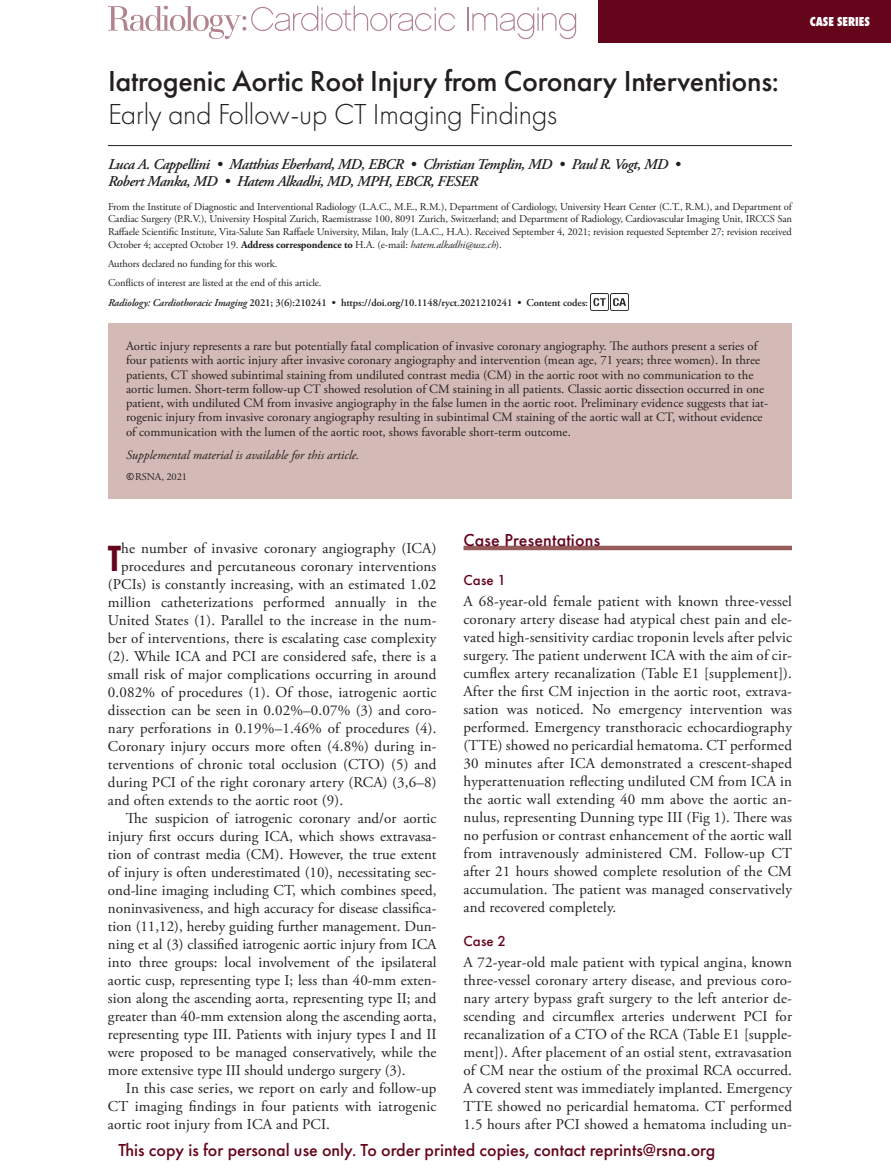
<style>
.page{position:relative;width:891px;height:1175px;background:#fff}
.page>*{position:absolute;margin:0;border:0;box-sizing:border-box;transform-origin:0 0}
.t1{font:700 37.8px "Futura PT Cond";color:#65051c}
.t2{font:500 30px "Futura PT";letter-spacing:-.01em;color:#231f20}
.t3{font:300 30px "Futura PT";letter-spacing:-.01em;color:#231f20}
.t4{font:500 18px "Futura PT";color:#65051c}
.t5{font:15px/18px "Adobe Garamond Pro";letter-spacing:.01em;color:#231f20;text-align:justify}
.t6{font:italic 600 15px/16.5px "Adobe Garamond Pro";letter-spacing:-.03em;color:#231f20}
.t7{font:500 15px "Futura PT";letter-spacing:.01em;color:#65051c}
.t8{font:800 13.5px "Futura PT Cond";color:#fff}
.t9{font:12.75px/14.2px "Adobe Garamond Pro";color:#231f20}
.t10{font:italic 12.75px "Adobe Garamond Pro";color:#231f20}
.t11{font:10.5px/12.8px "Adobe Garamond Pro";letter-spacing:-.01em;color:#231f20;text-align:justify}
.t12{font:600 10.5px "Adobe Garamond Pro";letter-spacing:-.01em;color:#231f20}
.s1{font-weight:700}
.s2{font-style:italic}
.s3{font-family:"Futura PT Cond";font-weight:700;font-style:italic}
</style>
<div class="page">
<div style="left:599px;top:0;width:292px;height:42px;background:#65051c"></div>
<div style="left:464px;top:545px;width:328px;height:5px;background:#965c59"></div>
<hr style="left:108px;top:145px;width:684px;height:1px;background:#231f20">
<img style="left:590px;top:294px;width:18px;height:16px">
<img style="left:611px;top:294px;width:18px;height:16px">
<svg style="left:468px;top:7px;width:108px;height:32px"></svg>
<svg style="left:108px;top:6px;width:347px;height:33px"></svg>
<div style="left:108px;top:323px;width:684px;height:175px;background:#d4bab6"></div>
<p class="t8" style="left:810px;top:14px;width:62px">CASE SERIES</p>
<h2 class="t2" style="left:108px;top:63px;width:673px">Iatrogenic Aortic Root Injury from Coronary Interventions:</h2>
<h2 class="t3" style="left:108px;top:97px;width:451px">Early and Follow-up CT Imaging Findings</h2>
<p class="t6" style="left:108px;top:157px;width:574px">Luca A. Cappellini • Matthias Eberhard, MD, EBCR • Christian Templin, MD • Paul R. Vogt, MD •<br>Robert Manka, MD • Hatem Alkadhi, MD, MPH, EBCR, FESER</p>
<p class="t11" style="left:108px;top:200px;width:686px">From the Institute of Diagnostic and Interventional Radiology (L.A.C., M.E., R.M.), Department of Cardiology, University Heart Center (C.T., R.M.), and Department of Cardiac Surgery (P.R.V.), University Hospital Zurich, Raemistrasse 100, 8091 Zurich, Switzerland; and Department of Radiology, Cardiovascular Imaging Unit, IRCCS San Raffaele Scientific Institute, Vita-Salute San Raffaele University, Milan, Italy (L.A.C., H.A.). Received September 4, 2021; revision requested September 27; revision received October 4; accepted October 19. <span class="s1">Address correspondence to</span> H.A. (e-mail: <span class="s2">hatem.alkadhi@usz.ch</span>).</p>
<p class="t11" style="left:108px;top:254px;width:215px;line-height:18.8px">Authors declared no funding for this work.<br>Conflicts of interest are listed at the end of this article.</p>
<p class="t12" style="left:108px;top:296px;width:481px"><span class="s2">Radiology: Cardiothoracic Imaging</span> 2021; 3(6):210241 • https://doi.org/10.1148/ryct.2021210241 • Content codes:</p>
<p class="t9" style="left:126px;top:339px;width:644px">Aortic injury represents a rare but potentially fatal complication of invasive coronary angiography. The authors present a series of four patients with aortic injury after invasive coronary angiography and intervention (mean age, 71 years; three women). In three patients, CT showed subintimal staining from undiluted contrast media (CM) in the aortic root with no communication to the aortic lumen. Short-term follow-up CT showed resolution of CM staining in all patients. Classic aortic dissection occurred in one patient, with undiluted CM from invasive angiography in the false lumen in the aortic root. Preliminary evidence suggests that iat&shy;rogenic injury from invasive coronary angiography resulting in subintimal CM staining of the aortic wall at CT, without evidence of communication with the lumen of the aortic root, shows favorable short-term outcome.</p>
<p class="t10" style="left:126px;top:447px;width:235px">Supplemental material is available for this article.</p>
<p class="t11" style="left:126px;top:471px;width:63px"><span class="s3">©</span>RSNA, 2021</p>
<p class="t4" style="left:464px;top:529px;width:138px">Case Presentations</p>
<p class="t7" style="left:464px;top:570px;width:44px">Case 1</p>
<p class="t5" style="left:464px;top:592px;width:330px">A 68-year-old female patient with known three-vessel coronary artery disease had atypical chest pain and ele&shy;vated high-sensitivity cardiac troponin levels after pelvic surgery. The patient underwent ICA with the aim of cir&shy;cumflex artery recanalization (Table E1 [supplement]).<br>After the first CM injection in the aortic root, extrava&shy;sation was noticed. No emergency intervention was performed. Emergency transthoracic echocardiography (TTE) showed no pericardial hematoma. CT performed 30 minutes after ICA demonstrated a crescent-shaped hyperattenuation reflecting undiluted CM from ICA in the aortic wall extending 40 mm above the aortic an&shy;nulus, representing Dunning type III (Fig 1). There was no perfusion or contrast enhancement of the aortic wall from intravenously administered CM. Follow-up CT after 21 hours showed complete resolution of the CM accumulation. The patient was managed conservatively and recovered completely.</p>
<p class="t7" style="left:464px;top:932px;width:44px">Case 2</p>
<p class="t5" style="left:464px;top:954px;width:330px">A 72-year-old male patient with typical angina, known three-vessel coronary artery disease, and previous coro&shy;nary artery bypass graft surgery to the left anterior de&shy;scending and circumflex arteries underwent PCI for recanalization of a CTO of the RCA (Table E1 [supple&shy;ment]). After placement of an ostial stent, extravasation of CM near the ostium of the proximal RCA occurred.<br>A covered stent was immediately implanted. Emergency TTE showed no pericardial hematoma. CT performed 1.5 hours after PCI showed a hematoma including un-</p>
<p class="t4" style="left:118px;top:1139px;width:598px">This copy is for personal use only. To order printed copies, contact reprints@rsna.org</p>
<h1 class="t1" style="left:108px;top:537px;width:14px">T</h1>
<p class="t5" style="left:121px;top:540px;width:317px">he number of invasive coronary angiography (ICA)</p>
<p class="t5" style="left:121px;top:558px;width:317px">procedures and percutaneous coronary interventions</p>
<p class="t5" style="left:108px;top:576px;width:330px">(PCIs) is constantly increasing, with an estimated 1.02</p>
<p class="t5" style="left:108px;top:594px;width:330px">million catheterizations performed annually in the</p>
<p class="t5" style="left:108px;top:612px;width:330px">United States (1). Parallel to the increase in the num-</p>
<p class="t5" style="left:108px;top:630px;width:330px">ber of interventions, there is escalating case complexity</p>
<p class="t5" style="left:108px;top:648px;width:330px">(2). While ICA and PCI are considered safe, there is a</p>
<p class="t5" style="left:108px;top:666px;width:330px">small risk of major complications occurring in around</p>
<p class="t5" style="left:108px;top:684px;width:330px">0.082% of procedures (1). Of those, iatrogenic aortic</p>
<p class="t5" style="left:108px;top:702px;width:330px">dissection can be seen in 0.02%–0.07% (3) and coro-</p>
<p class="t5" style="left:108px;top:720px;width:330px">nary perforations in 0.19%–1.46% of procedures (4).</p>
<p class="t5" style="left:108px;top:738px;width:330px">Coronary injury occurs more often (4.8%) during in-</p>
<p class="t5" style="left:108px;top:756px;width:330px">terventions of chronic total occlusion (CTO) (5) and</p>
<p class="t5" style="left:108px;top:774px;width:330px">during PCI of the right coronary artery (RCA) (3,6–8)</p>
<p class="t5" style="left:108px;top:792px;width:237px">and often extends to the aortic root (9).</p>
<p class="t5" style="left:126px;top:810px;width:312px">The suspicion of iatrogenic coronary and/or aortic</p>
<p class="t5" style="left:108px;top:828px;width:330px">injury first occurs during ICA, which shows extravasa-</p>
<p class="t5" style="left:108px;top:846px;width:330px">tion of contrast media (CM). However, the true extent</p>
<p class="t5" style="left:108px;top:864px;width:330px">of injury is often underestimated (10), necessitating sec-</p>
<p class="t5" style="left:108px;top:882px;width:330px">ond-line imaging including CT, which combines speed,</p>
<p class="t5" style="left:108px;top:900px;width:330px">noninvasiveness, and high accuracy for disease classifica-</p>
<p class="t5" style="left:108px;top:918px;width:330px">tion (11,12), hereby guiding further management. Dun-</p>
<p class="t5" style="left:108px;top:936px;width:330px">ning et al (3) classified iatrogenic aortic injury from ICA</p>
<p class="t5" style="left:108px;top:954px;width:330px">into three groups: local involvement of the ipsilateral</p>
<p class="t5" style="left:108px;top:972px;width:330px">aortic cusp, representing type I; less than 40-mm exten-</p>
<p class="t5" style="left:108px;top:990px;width:330px">sion along the ascending aorta, representing type II; and</p>
<p class="t5" style="left:108px;top:1008px;width:330px">greater than 40-mm extension along the ascending aorta,</p>
<p class="t5" style="left:108px;top:1026px;width:330px">representing type III. Patients with injury types I and II</p>
<p class="t5" style="left:108px;top:1044px;width:330px">were proposed to be managed conservatively, while the</p>
<p class="t5" style="left:108px;top:1062px;width:299px">more extensive type III should undergo surgery (3).</p>
<p class="t5" style="left:126px;top:1080px;width:312px">In this case series, we report on early and follow-up</p>
<p class="t5" style="left:108px;top:1098px;width:330px">CT imaging findings in four patients with iatrogenic</p>
<p class="t5" style="left:108px;top:1116px;width:224px">aortic root injury from ICA and PCI.</p>
</div>
